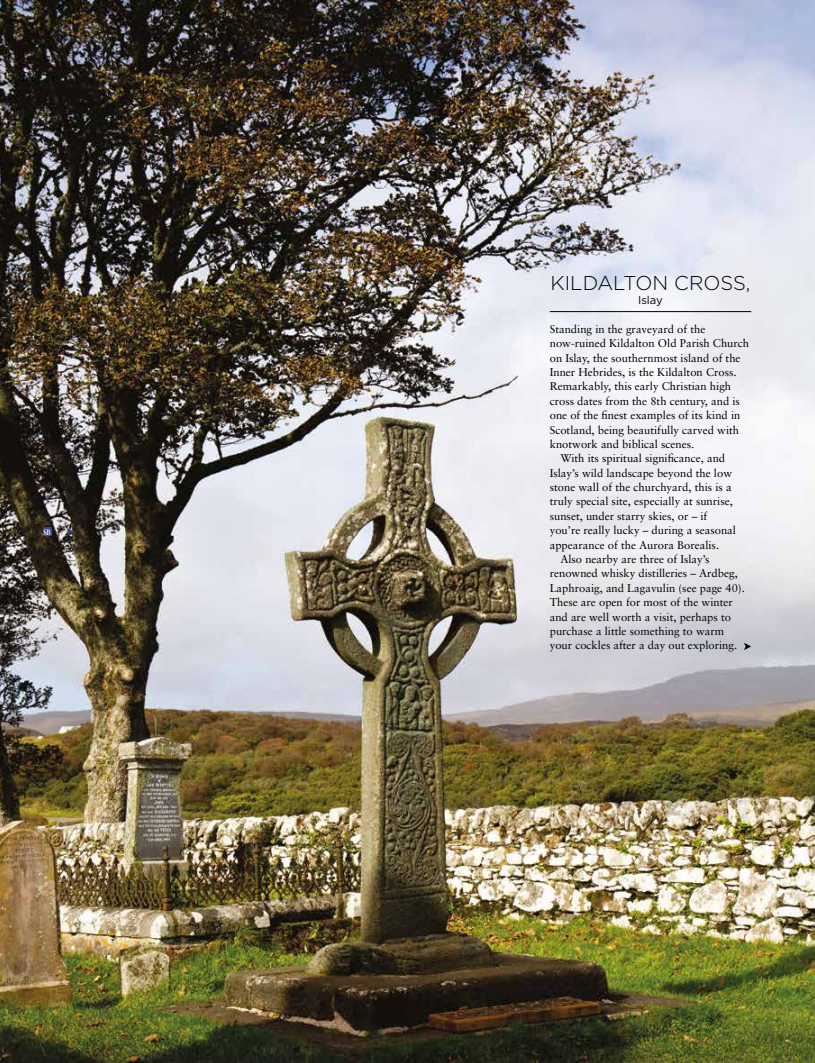
<style>
.page{position:relative;width:815px;height:1063px;background:#fff}
.page>*{position:absolute;margin:0;border:0;box-sizing:border-box;transform-origin:0 0}
.t1{font:300 20px "Gotham";color:#000}
.t2{font:11.25px "Sabon";color:#000}
.t3{font:11.25px "Gotham";color:#000}
.t4{font:700 7.75px "Sabon";color:#fff;scale:.85 1}
</style>
<div class="page">
<img style="left:0;top:0;width:815px;height:1063px">
<svg style="left:67px;top:528px;width:7px;height:7px"></svg>
<div style="left:43px;top:527px;width:9px;height:9px;background:#3c4584"></div>
<svg style="left:744px;top:643px;width:7px;height:7px"></svg>
<hr style="left:550px;top:311px;width:201px;height:1px;background:#000">
<p class="t4" style="left:43px;top:527px;width:11px">SB</p>
<h1 class="t1" style="left:551px;top:272px;width:201px">KILDALTON CROSS,</h1>
<p class="t3" style="left:638px;top:294px;width:26px">Islay</p>
<p class="t2" style="left:550px;top:322px;width:157px">Standing in the graveyard of the</p>
<p class="t2" style="left:550px;top:337px;width:201px">now-ruined Kildalton Old Parish Church</p>
<p class="t2" style="left:550px;top:351px;width:192px">on Islay, the southernmost island of the</p>
<p class="t2" style="left:550px;top:365px;width:188px">Inner Hebrides, is the Kildalton Cross.</p>
<p class="t2" style="left:550px;top:380px;width:183px">Remarkably, this early Christian high</p>
<p class="t2" style="left:550px;top:394px;width:192px">cross dates from the 8th century, and is</p>
<p class="t2" style="left:550px;top:409px;width:192px">one of the finest examples of its kind in</p>
<p class="t2" style="left:550px;top:423px;width:191px">Scotland, being beautifully carved with</p>
<p class="t2" style="left:550px;top:437px;width:146px">knotwork and biblical scenes.</p>
<p class="t2" style="left:560px;top:452px;width:166px">With its spiritual significance, and</p>
<p class="t2" style="left:550px;top:466px;width:184px">Islay’s wild landscape beyond the low</p>
<p class="t2" style="left:550px;top:480px;width:183px">stone wall of the churchyard, this is a</p>
<p class="t2" style="left:550px;top:495px;width:185px">truly special site, especially at sunrise,</p>
<p class="t2" style="left:550px;top:509px;width:159px">sunset, under starry skies, or – if</p>
<p class="t2" style="left:550px;top:524px;width:188px">you’re really lucky – during a seasonal</p>
<p class="t2" style="left:550px;top:538px;width:171px">appearance of the Aurora Borealis.</p>
<p class="t2" style="left:560px;top:552px;width:151px">Also nearby are three of Islay’s</p>
<p class="t2" style="left:550px;top:567px;width:190px">renowned whisky distilleries – Ardbeg,</p>
<p class="t2" style="left:550px;top:581px;width:197px">Laphroaig, and Lagavulin (see page 40).</p>
<p class="t2" style="left:550px;top:596px;width:185px">These are open for most of the winter</p>
<p class="t2" style="left:550px;top:610px;width:183px">and are well worth a visit, perhaps to</p>
<p class="t2" style="left:550px;top:624px;width:176px">purchase a little something to warm</p>
<p class="t2" style="left:550px;top:639px;width:189px">your cockles after a day out exploring.</p>
</div>
